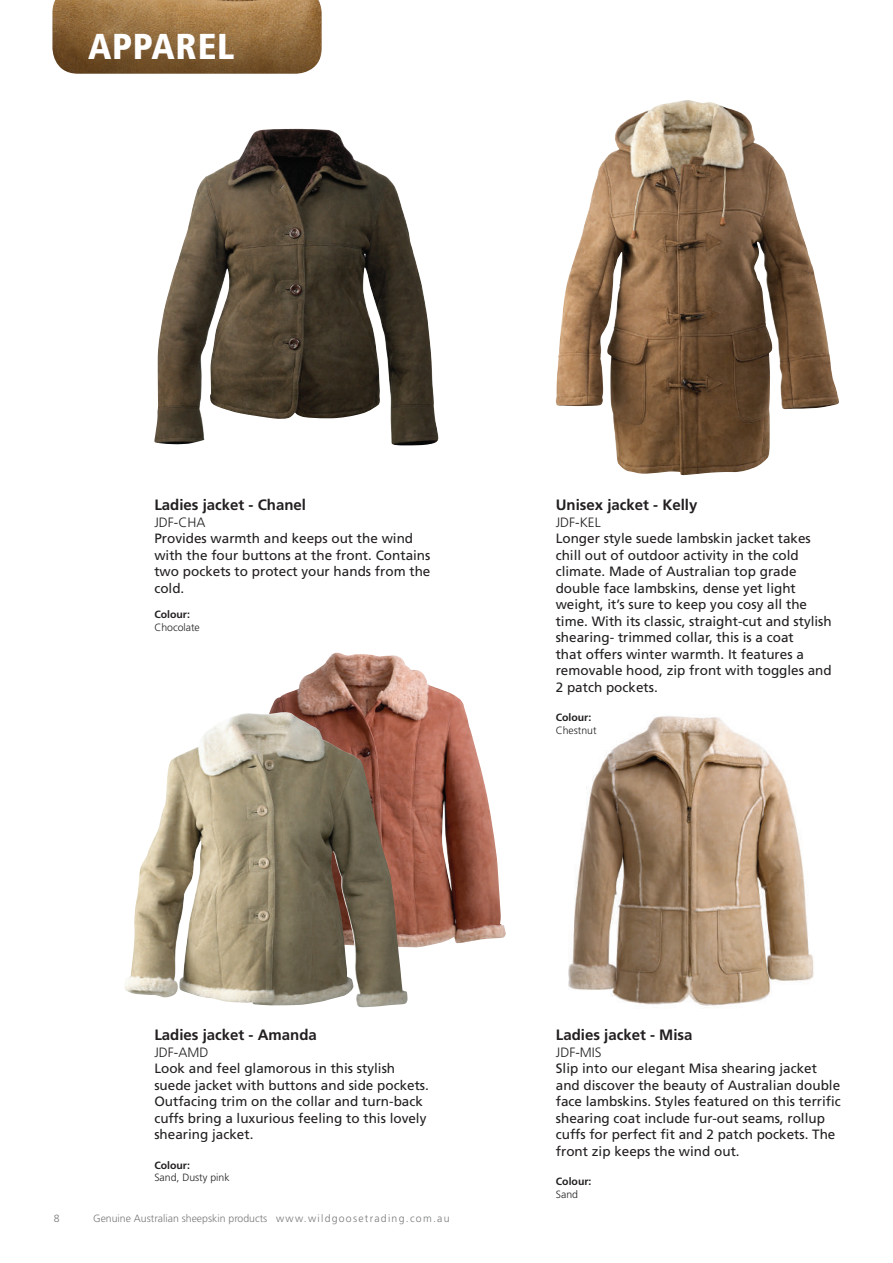
<style>
.page{position:relative;width:893px;height:1263px;background:#fff}
.page>*{position:absolute;margin:0;border:0;box-sizing:border-box;transform-origin:0 0}
.t1{font:900 condensed 36px "Frutiger LT Std";letter-spacing:.02em;color:#fff}
.t2{font:700 15px "Frutiger LT Std";color:#231f20}
.t3{font:13.5px/16.5px "Frutiger LT Std";color:#231f20}
.t4{font:300 13.5px "Frutiger LT Std";color:#231f20}
.t5{font:300 10.5px "Frutiger LT Std";color:#76787b}
.t6{font:300 10.5px "Frutiger LT Std";color:#231f20}
.t7{font:700 10.5px "Frutiger LT Std";color:#231f20}
</style>
<div class="page">
<img style="left:568px;top:716px;width:246px;height:290px">
<img style="left:269px;top:652px;width:237px;height:296px">
<img style="left:154px;top:129px;width:284px;height:317px">
<img style="left:556px;top:101px;width:216px;height:374px">
<img style="left:124px;top:713px;width:283px;height:295px">
<img style="left:52px;top:0;width:270px;height:74px">
<h1 class="t1" style="left:88px;top:25px;width:148px">APPAREL</h1>
<p class="t2" style="left:154px;top:496px;width:153px">Ladies jacket - Chanel</p>
<p class="t4" style="left:154px;top:514px;width:53px">JDF-CHA</p>
<p class="t3" style="left:154px;top:530px;width:278px">Provides warmth and keeps out the wind with the four buttons at the front. Contains two pockets to protect your hands from the cold.</p>
<p class="t7" style="left:154px;top:608px;width:37px">Colour:</p>
<p class="t6" style="left:154px;top:621px;width:47px">Chocolate</p>
<p class="t2" style="left:556px;top:496px;width:143px">Unisex jacket - Kelly</p>
<p class="t4" style="left:556px;top:514px;width:46px">JDF-KEL</p>
<p class="t3" style="left:556px;top:530px;width:278px">Longer style suede lambskin jacket takes chill out of outdoor activity in the cold climate. Made of Australian top grade double face lambskins, dense yet light weight, it’s sure to keep you cosy all the time. With its classic, straight-cut and stylish shearing- trimmed collar, this is a coat<br>that offers winter warmth. It features a removable hood, zip front with toggles and 2 patch pockets.</p>
<p class="t7" style="left:556px;top:711px;width:37px">Colour:</p>
<p class="t6" style="left:556px;top:724px;width:42px">Chestnut</p>
<p class="t2" style="left:154px;top:1026px;width:164px">Ladies jacket - Amanda</p>
<p class="t4" style="left:154px;top:1045px;width:55px">JDF-AMD</p>
<p class="t3" style="left:154px;top:1060px;width:276px">Look and feel glamorous in this stylish suede jacket with buttons and side pockets.<br>Outfacing trim on the collar and turn-back cuffs bring a luxurious feeling to this lovely shearing jacket.</p>
<p class="t7" style="left:154px;top:1159px;width:37px">Colour:</p>
<p class="t6" style="left:154px;top:1171px;width:77px">Sand, Dusty pink</p>
<p class="t5" style="left:54px;top:1212px;width:7px">8</p>
<p class="t5" style="left:93px;top:1212px;width:358px">Genuine Australian sheepskin products www.wildgoosetrading.com.au</p>
<p class="t2" style="left:556px;top:1026px;width:138px">Ladies jacket - Misa</p>
<p class="t4" style="left:556px;top:1045px;width:47px">JDF-MIS</p>
<p class="t3" style="left:556px;top:1060px;width:287px">Slip into our elegant Misa shearing jacket and discover the beauty of Australian double face lambskins. Styles featured on this terrific shearing coat include fur-out seams, rollup cuffs for perfect fit and 2 patch pockets. The front zip keeps the wind out.</p>
<p class="t7" style="left:556px;top:1175px;width:37px">Colour:</p>
<p class="t6" style="left:556px;top:1188px;width:24px">Sand</p>
</div>
